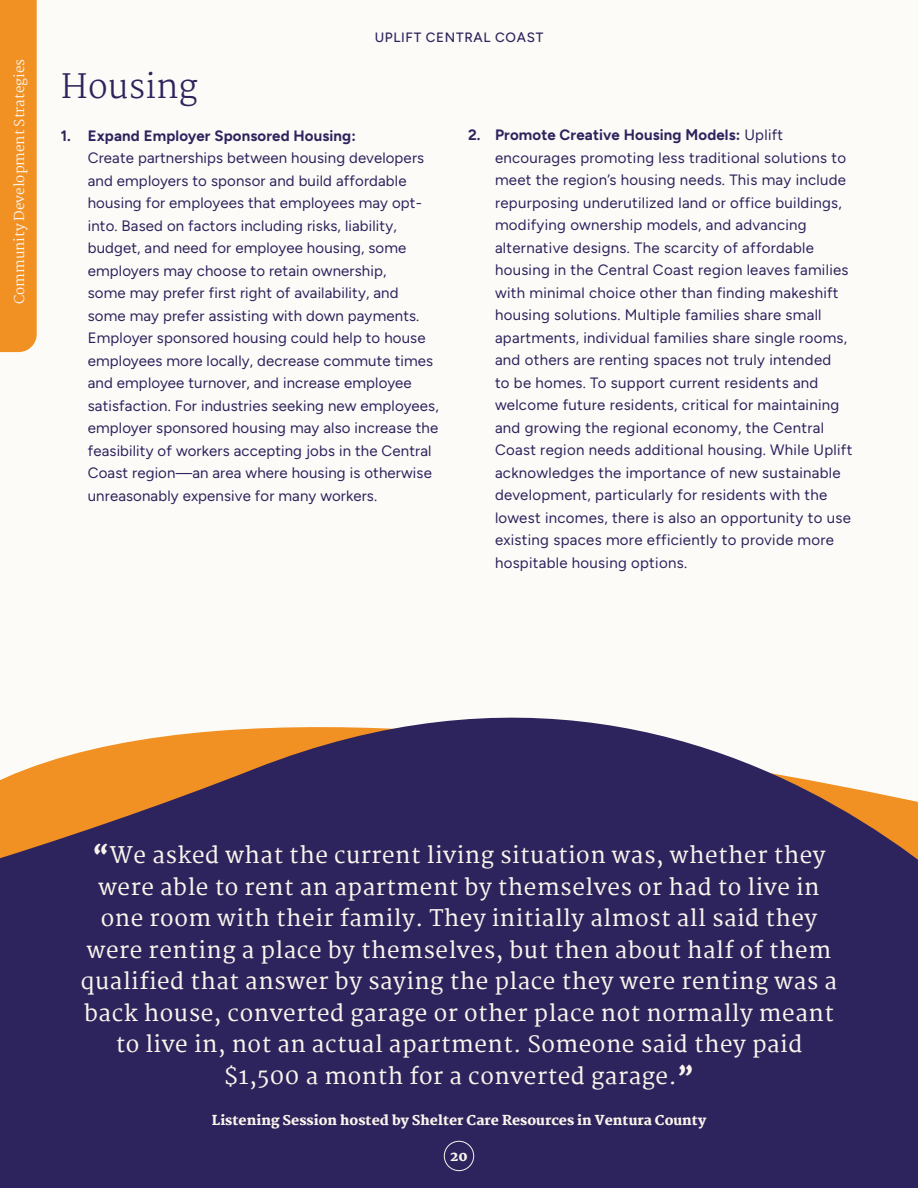
<style>
.page{position:relative;width:918px;height:1188px;background:#fdfbf8}
.page>*{position:absolute;margin:0;border:0;box-sizing:border-box;transform-origin:0 0}
.t1{font:300 33px "Martel";color:#2e245d}
.t2{font:600 22.5px/31.5px "Martel";letter-spacing:.025em;color:#faf4ec;text-align:center}
.t3{font:15px/22.5px "Figtree";letter-spacing:.02em;color:#2e245d}
.t4{font:700 15px "Figtree";letter-spacing:.01em;color:#2e245d}
.t5{font:800 13.5px "Martel";color:#faf4ec}
.t6{font:13.5px "Martel";color:#faf4ec}
.t7{font:500 13.5px "Figtree";letter-spacing:.05em;color:#2e245d}
.s1{font-weight:700}
.s2{font-weight:800}
</style>
<div class="page">
<svg style="left:0;top:718px;width:918px;height:470px;background:#443562"></svg>
<div style="left:444px;top:1141px;width:30px;height:30px;border:1px solid #faf4ec;border-radius:50%"></div>
<div style="left:0;top:0;width:37px;height:352px;background:#f29123"></div>
<p class="t6" style="left:13px;top:304px;width:247px;rotate:-90deg">Community Development Strategies</p>
<p class="t7" style="left:375px;top:29px;width:170px">UPLIFT CENTRAL COAST</p>
<h1 class="t1" style="left:61px;top:68px;width:139px">Housing</h1>
<p class="t4" style="left:61px;top:129px;width:297px">1. Expand Employer Sponsored Housing:</p>
<p class="t3" style="left:88px;top:147px;width:353px">Create partnerships between housing developers and employers to sponsor and build affordable housing for employees that employees may opt&shy;into. Based on factors including risks, liability, budget, and need for employee housing, some employers may choose to retain ownership,<br>some may prefer first right of availability, and some may prefer assisting with down payments.<br>Employer sponsored housing could help to house employees more locally, decrease commute times and employee turnover, and increase employee satisfaction. For industries seeking new employees, employer sponsored housing may also increase the feasibility of workers accepting jobs in the Central Coast region—an area where housing is otherwise unreasonably expensive for many workers.</p>
<p class="t3" style="left:495px;top:125px;width:359px;text-indent:-27px"><span class="s1">2. Promote Creative Housing Models:</span> Uplift encourages promoting less traditional solutions to meet the region’s housing needs. This may include repurposing underutilized land or office buildings, modifying ownership models, and advancing alternative designs. The scarcity of affordable housing in the Central Coast region leaves families with minimal choice other than finding makeshift housing solutions. Multiple families share small apartments, individual families share single rooms, and others are renting spaces not truly intended<br>to be homes. To support current residents and welcome future residents, critical for maintaining and growing the regional economy, the Central Coast region needs additional housing. While Uplift acknowledges the importance of new sustainable development, particularly for residents with the lowest incomes, there is also an opportunity to use existing spaces more efficiently to provide more hospitable housing options.</p>
<p class="t2" style="left:81px;top:841px;width:758px"><span class="s2">“</span>We asked what the current living situation was, whether they were able to rent an apartment by themselves or had to live in one room with their family. They initially almost all said they were renting a place by themselves, but then about half of them qualified that answer by saying the place they were renting was a back house, converted garage or other place not normally meant to live in, not an actual apartment. Someone said they paid $1,500 a month for a converted garage.<span class="s2">”</span></p>
<p class="t5" style="left:212px;top:1113px;width:496px">Listening Session hosted by Shelter Care Resources in Ventura County</p>
<p class="t5" style="left:450px;top:1150px;width:19px">20</p>
</div>
